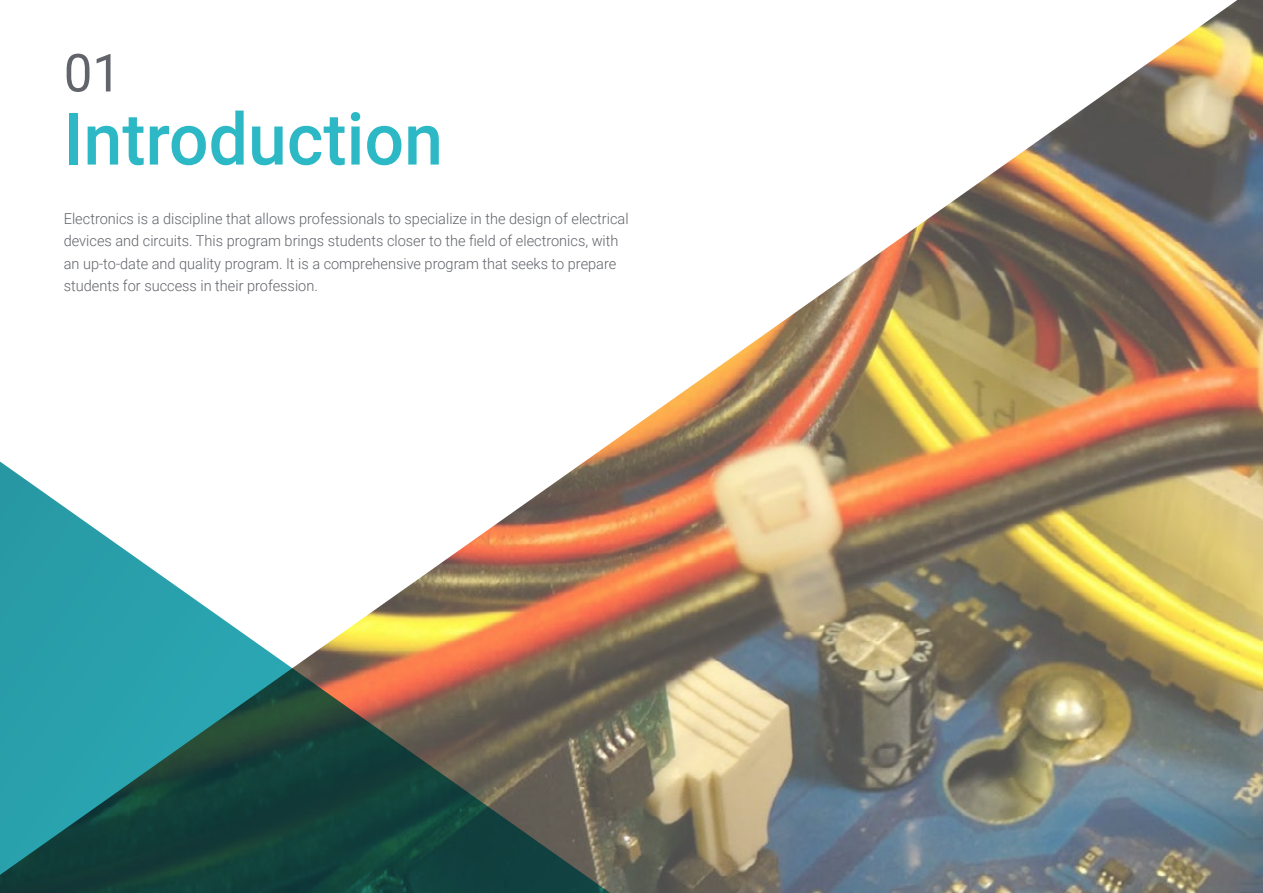
<style>
.page{position:relative;width:1263px;height:893px;background:#fff}
.page>*{position:absolute;margin:0;border:0;box-sizing:border-box;transform-origin:0 0}
.t1{font:500 72px "Roboto";color:#2db8c5}
.t2{font:52.5px "Roboto";color:#61646a}
.t3{font:300 15px/22.5px "Roboto";color:#61646a}
</style>
<div class="page">
<img style="left:606px;top:0;width:657px;height:893px">
<svg style="left:0;top:446px;width:640px;height:447px"></svg>
<h2 class="t2" style="left:64px;top:36px;width:59px">01</h2>
<h1 class="t1" style="left:64px;top:89px;width:381px">Introduction</h1>
<p class="t3" style="left:64px;top:207px;width:566px">Electronics is a discipline that allows professionals to specialize in the design of electrical devices and circuits. This program brings students closer to the field of electronics, with an up-to-date and quality program. It is a comprehensive program that seeks to prepare students for success in their profession.</p>
</div>
